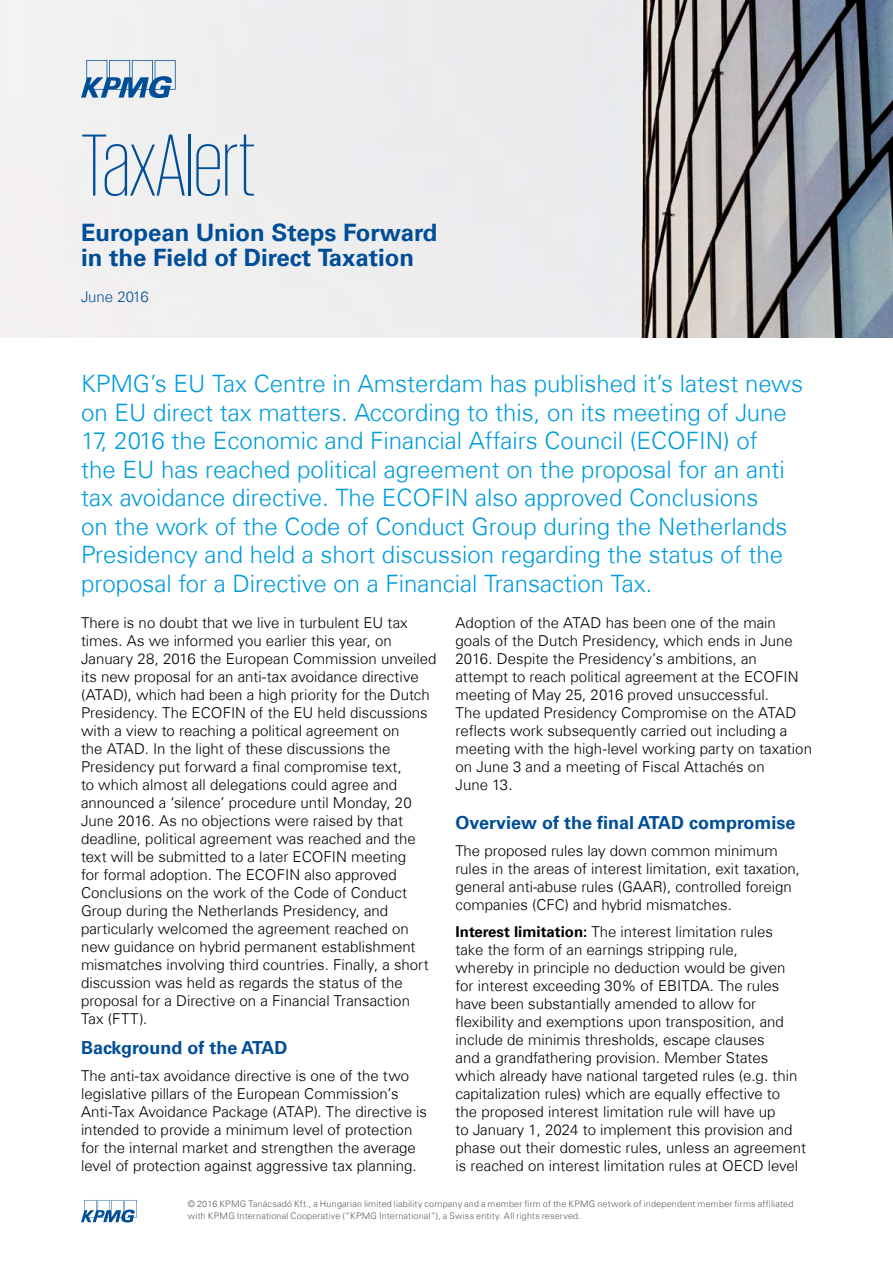
<style>
.page{position:relative;width:893px;height:1263px;background:#fff}
.page>*{position:absolute;margin:0;border:0;box-sizing:border-box;transform-origin:0 0}
.t1{font:200 90px "KPMG";color:#004e98}
.t2{font:300 24px/28.5px "Universfor KPMG";color:#009cdc}
.t3{font:700 24px/25.5px "Universfor KPMG";color:#004e98}
.t4{font:700 18px "Univers 65";color:#004e98}
.t5{font:300 15px/18px "Universfor KPMG";color:#000}
.t6{font:300 15px "Universfor KPMG";letter-spacing:-.01em;color:#004e98}
.t7{font:300 9px/12px "Universfor KPMG";letter-spacing:.02em;color:#58595b}
.s1{font-weight:700}
</style>
<div class="page">
<img style="left:0;top:0;width:893px;height:338px">
<svg style="left:81px;top:60px;width:95px;height:38px"></svg>
<svg style="left:81px;top:1200px;width:56px;height:22px"></svg>
<h1 class="t1" style="left:81px;top:122px;width:176px">TaxAlert</h1>
<h2 class="t3" style="left:81px;top:220px;width:358px">European Union Steps Forward in the Field of Direct Taxation</h2>
<p class="t6" style="left:81px;top:288px;width:69px">June 2016</p>
<p class="t2" style="left:81px;top:370px;width:724px">KPMG’s EU Tax Centre in Amsterdam has published it’s latest news on EU direct tax matters. According to this, on its meeting of June 17, 2016 the Economic and Financial Affairs Council (ECOFIN) of<br>the EU has reached political agreement on the proposal for an anti tax avoidance directive. The ECOFIN also approved Conclusions<br>on the work of the Code of Conduct Group during the Netherlands Presidency and held a short discussion regarding the status of the proposal for a Directive on a Financial Transaction Tax.</p>
<p class="t5" style="left:81px;top:614px;width:357px">There is no doubt that we live in turbulent EU tax times. As we informed you earlier this year, on January 28, 2016 the European Commission unveiled its new proposal for an anti-tax avoidance directive (ATAD), which had been a high priority for the Dutch Presidency. The ECOFIN of the EU held discussions with a view to reaching a political agreement on<br>the ATAD. In the light of these discussions the Presidency put forward a final compromise text,<br>to which almost all delegations could agree and announced a ‘silence’ procedure until Monday, 20<br>June 2016. As no objections were raised by that deadline, political agreement was reached and the text will be submitted to a later ECOFIN meeting<br>for formal adoption. The ECOFIN also approved Conclusions on the work of the Code of Conduct Group during the Netherlands Presidency, and particularly welcomed the agreement reached on new guidance on hybrid permanent establishment mismatches involving third countries. Finally, a short discussion was held as regards the status of the proposal for a Directive on a Financial Transaction<br>Tax (FTT).</p>
<p class="t4" style="left:81px;top:1037px;width:208px">Background of the ATAD</p>
<p class="t5" style="left:81px;top:1067px;width:348px">The anti-tax avoidance directive is one of the two legislative pillars of the European Commission’s Anti-Tax Avoidance Package (ATAP). The directive is intended to provide a minimum level of protection for the internal market and strengthen the average level of protection against aggressive tax planning.</p>
<p class="t5" style="left:455px;top:614px;width:358px">Adoption of the ATAD has been one of the main goals of the Dutch Presidency, which ends in June 2016. Despite the Presidency’s ambitions, an attempt to reach political agreement at the ECOFIN meeting of May 25, 2016 proved unsuccessful.<br>The updated Presidency Compromise on the ATAD reflects work subsequently carried out including a meeting with the high-level working party on taxation on June 3 and a meeting of Fiscal Attachés on<br>June 13.</p>
<p class="t4" style="left:455px;top:812px;width:342px">Overview of the final ATAD compromise</p>
<p class="t5" style="left:455px;top:842px;width:346px">The proposed rules lay down common minimum rules in the areas of interest limitation, exit taxation, general anti-abuse rules (GAAR), controlled foreign companies (CFC) and hybrid mismatches.</p>
<p class="t5" style="left:455px;top:923px;width:352px"><span class="s1">Interest limitation:</span> The interest limitation rules<br>take the form of an earnings stripping rule,<br>whereby in principle no deduction would be given for interest exceeding 30% of EBITDA. The rules have been substantially amended to allow for flexibility and exemptions upon transposition, and include de minimis thresholds, escape clauses<br>and a grandfathering provision. Member States which already have national targeted rules (e.g. thin capitalization rules) which are equally effective to<br>the proposed interest limitation rule will have up<br>to January 1, 2024 to implement this provision and phase out their domestic rules, unless an agreement is reached on interest limitation rules at OECD level</p>
<p class="t7" style="left:188px;top:1197px;width:607px">© 2016 KPMG Tanácsadó Kft., a Hungarian limited liability company and a member firm of the KPMG network of independent member firms affiliated with KPMG International Cooperative (“KPMG International”), a Swiss entity. All rights reserved.</p>
</div>
